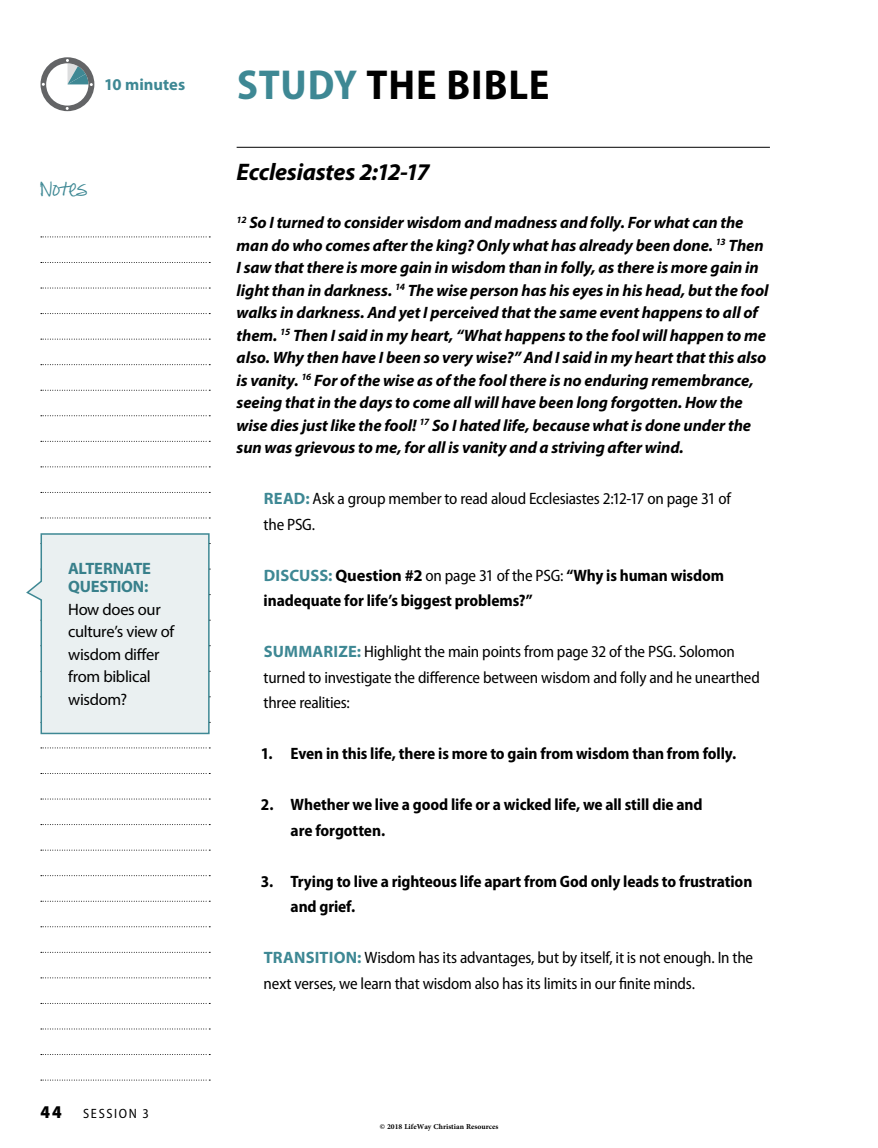
<style>
.page{position:relative;width:878px;height:1148px;background:#fff}
.page>*{position:absolute;margin:0;border:0;box-sizing:border-box;transform-origin:0 0}
.t1{font:700 semi-condensed 42px "Myriad Pro";letter-spacing:.02em;color:#000}
.t2{font:italic 700 24px "Myriad Pro";letter-spacing:-.01em;color:#000}
.t3{font:900 semi-condensed 18px "Myriad Pro";color:#000}
.t4{font:italic 700 16.5px/22.5px "Myriad Pro";letter-spacing:-.005em;color:#000}
.t5{font:semi-condensed 16.5px/25.5px "Myriad Pro";letter-spacing:-.015em;color:#000}
.t6{font:700 semi-condensed 16.5px/25.5px "Myriad Pro";letter-spacing:-.005em;color:#000}
.t7{font:16.5px/22.5px "Myriad Pro";letter-spacing:-.02em;color:#000}
.t8{font:700 16.5px/18px "Myriad Pro";letter-spacing:-.015em;color:#3e8894}
.t9{font:15px "Pea Alesa";letter-spacing:-.03em;color:#3e8894}
.t10{font:semi-condensed 13.5px "Myriad Pro";letter-spacing:.13em;color:#000}
.t11{font:700 10.5px "Adobe Arabic";color:#000}
.s1{color:#3e8894}
.s2{font-weight:700;font-stretch:normal;color:#3e8894}
.s3{font-stretch:normal;color:#3e8894}
.s4{font-stretch:normal}
.s5{font-weight:400}
</style>
<div class="page">
<svg style="left:41px;top:236px;width:169px;height:1px"></svg>
<svg style="left:41px;top:262px;width:169px;height:1px"></svg>
<svg style="left:41px;top:288px;width:169px;height:1px"></svg>
<svg style="left:41px;top:313px;width:169px;height:1px"></svg>
<svg style="left:41px;top:339px;width:169px;height:1px"></svg>
<svg style="left:41px;top:364px;width:169px;height:1px"></svg>
<svg style="left:41px;top:390px;width:169px;height:1px"></svg>
<svg style="left:41px;top:415px;width:169px;height:1px"></svg>
<svg style="left:41px;top:441px;width:169px;height:1px"></svg>
<svg style="left:41px;top:466px;width:169px;height:1px"></svg>
<svg style="left:41px;top:492px;width:169px;height:1px"></svg>
<svg style="left:41px;top:517px;width:169px;height:1px"></svg>
<svg style="left:41px;top:747px;width:169px;height:1px"></svg>
<svg style="left:41px;top:773px;width:169px;height:1px"></svg>
<svg style="left:41px;top:798px;width:169px;height:1px"></svg>
<svg style="left:41px;top:824px;width:169px;height:1px"></svg>
<svg style="left:41px;top:849px;width:169px;height:1px"></svg>
<svg style="left:41px;top:875px;width:169px;height:1px"></svg>
<svg style="left:41px;top:900px;width:169px;height:1px"></svg>
<svg style="left:41px;top:926px;width:169px;height:1px"></svg>
<svg style="left:41px;top:952px;width:169px;height:1px"></svg>
<svg style="left:41px;top:977px;width:169px;height:1px"></svg>
<svg style="left:41px;top:1003px;width:169px;height:1px"></svg>
<svg style="left:41px;top:1028px;width:169px;height:1px"></svg>
<svg style="left:41px;top:1054px;width:169px;height:1px"></svg>
<svg style="left:41px;top:1079px;width:169px;height:1px"></svg>
<hr style="left:237px;top:147px;width:532px;height:1px;background:#000">
<svg style="left:26px;top:533px;width:184px;height:202px;background:#e6eeef"></svg>
<svg style="left:40px;top:57px;width:54px;height:54px"></svg>
<p class="t8" style="left:104px;top:76px;width:83px">10 minutes</p>
<p class="t9" style="left:40px;top:187px;width:48px">Notes</p>
<p class="t8" style="left:68px;top:560px;width:84px">ALTERNATE<br>QUESTION:</p>
<p class="t7" style="left:68px;top:597px;width:108px">How does our culture’s view of wisdom differ from biblical wisdom?</p>
<p class="t3" style="left:40px;top:1102px;width:23px">44</p>
<p class="t10" style="left:83px;top:1106px;width:67px">Sess ion 3</p>
<h1 class="t1" style="left:237px;top:61px;width:314px"><span class="s1">STUDY</span> THE BIBLE</h1>
<h2 class="t2" style="left:237px;top:159px;width:195px">Ecclesiastes 2:12-17</h2>
<p class="t4" style="left:236px;top:211px;width:533px"><sup>12</sup> So I turned to consider wisdom and madness and folly. For what can the man do who comes after the king? Only what has already been done. <sup>13</sup> Then I saw that there is more gain in wisdom than in folly, as there is more gain in light than in darkness. <sup>14</sup> The wise person has his eyes in his head, but the fool walks in darkness. And yet I perceived that the same event happens to all of them. <sup>15</sup> Then I said in my heart, “What happens to the fool will happen to me also. Why then have I been so very wise?” And I said in my heart that this also is vanity. <sup>16</sup> For of the wise as of the fool there is no enduring remembrance, seeing that in the days to come all will have been long forgotten. How the wise dies just like the fool! <sup>17</sup> So I hated life, because what is done under the sun was grievous to me, for all is vanity and a striving after wind.</p>
<p class="t5" style="left:263px;top:486px;width:469px"><span class="s2">READ:</span> Ask a group member to read aloud Ecclesiastes 2:12-17 on page 31 of the PSG.</p>
<p class="t6" style="left:263px;top:562px;width:462px"><span class="s3">DISCUSS:</span> <span class="s4">Question #2</span> <span class="s5">on page 31 of the PSG:</span> “Why is human wisdom inadequate for life’s biggest problems?”</p>
<p class="t5" style="left:263px;top:639px;width:497px"><span class="s2">SUMMARIZE:</span> Highlight the main points from page 32 of the PSG. Solomon turned to investigate the difference between wisdom and folly and he unearthed three realities:</p>
<p class="t6" style="left:261px;top:741px;width:477px">1. Even in this life, there is more to gain from wisdom than from folly.</p>
<p class="t6" style="left:290px;top:792px;width:413px;text-indent:-30px">2. Whether we live a good life or a wicked life, we all still die and are forgotten.</p>
<p class="t6" style="left:290px;top:868px;width:463px;text-indent:-30px">3. Trying to live a righteous life apart from God only leads to frustration and grief.</p>
<p class="t5" style="left:263px;top:945px;width:491px"><span class="s2">TRANSITION:</span> Wisdom has its advantages, but by itself, it is not enough. In the next verses, we learn that wisdom also has its limits in our finite minds.</p>
<p class="t11" style="left:380px;top:1119px;width:120px">© 2018 LifeWay Christian Resources</p>
</div>
